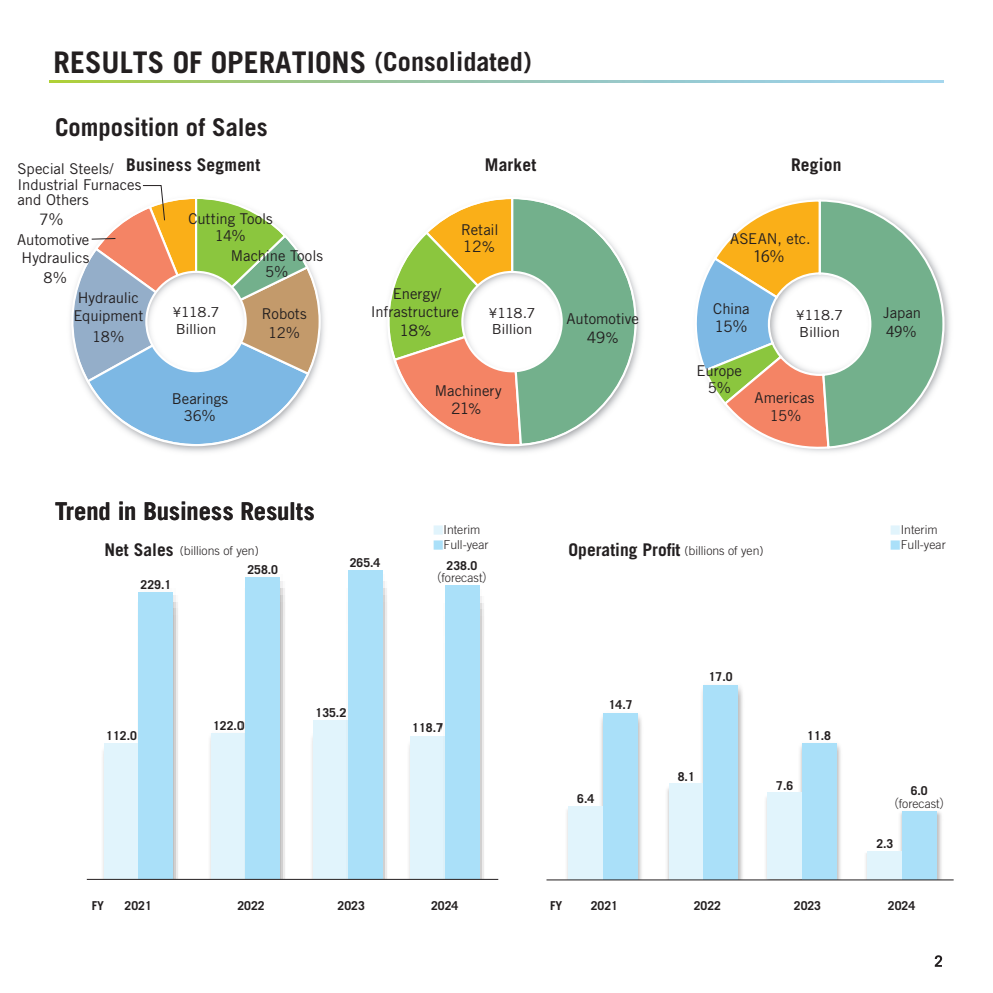
<style>
.page{position:relative;width:993px;height:993px;background:#fff}
.page>*{position:absolute;margin:0;border:0;box-sizing:border-box;transform-origin:0 0}
.t1{font:700 29.75px "Trade Gothic LT Std";color:#231f20}
.t2{font:700 24.5px "Trade Gothic LT Std";color:#231f20}
.t3{font:700 17.5px "Trade Gothic LT Std";letter-spacing:.005em;color:#231f20}
.t4{font:15.75px "Trade Gothic LT Std";letter-spacing:-.045em;color:#231f20}
.t5{font:15.75px "Koz Go Pr 6 N";color:#231f20}
.t6{font:14.88px/17.8px "Trade Gothic LT Std";letter-spacing:-.005em;color:#231f20;text-align:center}
.t7{font:14.88px "Koz Go Pr 6 N";color:#231f20}
.t8{font:13.83px/16.6px "Trade Gothic LT Std";letter-spacing:-.03em;color:#231f20;scale:1.08 1}
.t9{font:700 12.25px "Trade Gothic LT Std";color:#231f20}
.t10{font:300 12.25px/12.2px "Trade Gothic LT Std";color:#231f20;text-align:center}
.s1{font-size:26.25px}
.s2{font-family:"Koz Go Pr 6 N"}
.s3{font-size:14.88px}
.s4{font-weight:700;font-size:17.5px}
.s5{font-family:"Rodin Pro M";font-weight:400;font-size:10.5px;color:#e1f4fc}
.s6{font-family:"Rodin Pro M";font-weight:400;font-size:10.5px;color:#aae0f9}
.s7{font-weight:700}
.s8{font-family:"Koz Go Pr 6 N";font-weight:400}
.s9{font-weight:300;font-size:12.25px}
</style>
<div class="page">
<img style="left:478px;top:293px;width:163px;height:159px">
<svg style="left:387px;top:199px;width:250px;height:248px"></svg>
<svg style="left:50px;top:80px;width:893px;height:3px;background:#9dcaa8"></svg>
<svg style="left:149px;top:283px;width:173px;height:164px"></svg>
<svg style="left:68px;top:185px;width:251px;height:260px"></svg>
<img style="left:800px;top:289px;width:150px;height:163px">
<svg style="left:696px;top:198px;width:249px;height:252px"></svg>
<img style="left:601px;top:713px;width:41px;height:166px">
<img style="left:567px;top:810px;width:1px;height:69px">
<div style="left:568px;top:805px;width:34px;height:75px;background:#e1f4fc"></div>
<div style="left:602px;top:713px;width:35px;height:168px;background:#aae0f9"></div>
<img style="left:702px;top:685px;width:41px;height:194px">
<img style="left:667px;top:788px;width:2px;height:91px">
<div style="left:669px;top:783px;width:34px;height:98px;background:#e1f4fc"></div>
<div style="left:703px;top:684px;width:34px;height:195px;background:#aae0f9"></div>
<img style="left:800px;top:743px;width:41px;height:136px">
<img style="left:766px;top:798px;width:35px;height:81px">
<div style="left:767px;top:792px;width:34px;height:86px;background:#e1f4fc"></div>
<div style="left:801px;top:742px;width:35px;height:142px;background:#aae0f9"></div>
<img style="left:409px;top:745px;width:1px;height:133px">
<div style="left:410px;top:736px;width:34px;height:144px;background:#e1f4fc"></div>
<img style="left:479px;top:589px;width:5px;height:289px">
<div style="left:444px;top:585px;width:35px;height:295px;background:#aae0f9"></div>
<img style="left:312px;top:738px;width:1px;height:140px">
<div style="left:313px;top:720px;width:35px;height:158px;background:#e1f4fc"></div>
<img style="left:382px;top:574px;width:5px;height:304px">
<div style="left:348px;top:570px;width:34px;height:309px;background:#aae0f9"></div>
<img style="left:138px;top:592px;width:40px;height:286px">
<img style="left:103px;top:742px;width:36px;height:136px">
<div style="left:104px;top:743px;width:35px;height:137px;background:#e1f4fc"></div>
<div style="left:139px;top:592px;width:34px;height:288px;background:#aae0f9"></div>
<img style="left:210px;top:738px;width:1px;height:140px">
<div style="left:211px;top:733px;width:34px;height:145px;background:#e1f4fc"></div>
<img style="left:280px;top:581px;width:5px;height:297px">
<div style="left:245px;top:577px;width:35px;height:302px;background:#aae0f9"></div>
<div style="left:83px;top:879px;width:415px;height:42px;background:#fff"></div>
<hr style="left:87px;top:878px;width:411px;height:1px;background:#231f20">
<img style="left:900px;top:811px;width:42px;height:68px">
<img style="left:866px;top:853px;width:1px;height:26px">
<div style="left:867px;top:851px;width:34px;height:31px;background:#e1f4fc"></div>
<div style="left:901px;top:811px;width:35px;height:79px;background:#aae0f9"></div>
<div style="left:560px;top:879px;width:387px;height:35px;background:#fff"></div>
<hr style="left:546px;top:879px;width:407px;height:1px;background:#231f20">
<svg style="left:934px;top:955px;width:7px;height:11px"></svg>
<p class="t1" style="left:54px;top:44px;width:479px">RESULTS OF OPERATIONS <span class="s1">(Consolidated)</span></p>
<p class="t2" style="left:55px;top:113px;width:214px">Composition of Sales</p>
<p class="t3" style="left:126px;top:154px;width:136px">Business Segment</p>
<p class="t3" style="left:484px;top:154px;width:53px">Market</p>
<p class="t6" style="left:18px;top:160px;width:125px;line-height:15.8px;text-align:left">Special Steels/<br>Industrial Furnaces and Others</p>
<p class="t4" style="left:39px;top:210px;width:26px">7<span class="s2">％</span></p>
<p class="t6" style="left:188px;top:210px;width:86px;line-height:16.8px">Cutting Tools<br>14<span class="s2">％</span></p>
<p class="t6" style="left:461px;top:221px;width:39px">Retail</p>
<p class="t4" style="left:463px;top:237px;width:33px">12<span class="s3">%</span></p>
<p class="t6" style="left:17px;top:230px;width:74px;text-align:left">Automotive<br>Hydraulics</p>
<p class="t6" style="left:44px;top:268px;width:25px">8<span class="s2">％</span></p>
<p class="t6" style="left:231px;top:247px;width:94px;line-height:16.8px">Machine Tools<br>5<span class="s2">％</span></p>
<p class="t6" style="left:73px;top:288px;width:72px">Hydraulic<br>Equipment</p>
<p class="t6" style="left:92px;top:328px;width:34px">18<span class="s2">％</span></p>
<p class="t6" style="left:371px;top:284px;width:90px">Energy/<br>Infrastructure</p>
<p class="t4" style="left:399px;top:320px;width:33px">18<span class="s3">%</span></p>
<p class="t8" style="left:172px;top:304px;width:45px">¥118.7<br>Billion</p>
<p class="t8" style="left:488px;top:304px;width:45px">¥118.7<br>Billion</p>
<p class="t6" style="left:566px;top:309px;width:74px">Automotive</p>
<p class="t4" style="left:586px;top:327px;width:33px">49<span class="s3">%</span></p>
<p class="t6" style="left:262px;top:303px;width:46px;line-height:19.4px">Robots<br>12<span class="s2">％</span></p>
<p class="t6" style="left:172px;top:390px;width:58px;line-height:16.6px">Bearings<br>36<span class="s2">％</span></p>
<p class="t6" style="left:435px;top:381px;width:68px">Machinery</p>
<p class="t4" style="left:451px;top:399px;width:32px">21<span class="s3">%</span></p>
<p class="t2" style="left:55px;top:496px;width:261px">Trend in Business Results</p>
<p class="t3" style="left:791px;top:154px;width:52px">Region</p>
<p class="t3" style="left:753px;top:222px;width:52px">Region</p>
<p class="t6" style="left:730px;top:229px;width:82px">ASEAN, etc.</p>
<p class="t5" style="left:753px;top:247px;width:33px">16％</p>
<p class="t6" style="left:713px;top:299px;width:38px">China</p>
<p class="t4" style="left:714px;top:317px;width:35px">15<span class="s2">％</span></p>
<p class="t4" style="left:728px;top:314px;width:33px">15<span class="s3">%</span></p>
<p class="t8" style="left:795px;top:306px;width:45px">¥118.7</p>
<p class="t6" style="left:882px;top:304px;width:39px">Japan</p>
<p class="t8" style="left:799px;top:323px;width:39px">Billion</p>
<p class="t7" style="left:885px;top:323px;width:32px">49％</p>
<p class="t6" style="left:711px;top:359px;width:47px">Europe</p>
<p class="t4" style="left:722px;top:376px;width:24px">6<span class="s3">%</span></p>
<p class="t6" style="left:696px;top:362px;width:47px;line-height:16.8px">Europe<br>5<span class="s2">％</span></p>
<p class="t6" style="left:686px;top:365px;width:38px">China</p>
<p class="t8" style="left:763px;top:388px;width:39px">Billion</p>
<p class="t6" style="left:754px;top:388px;width:61px">Americas<br>15<span class="s2">％</span></p>
<p class="t6" style="left:758px;top:392px;width:61px">Americas</p>
<p class="t4" style="left:785px;top:411px;width:33px">15<span class="s3">%</span></p>
<p class="t10" style="left:104px;top:544px;width:156px"><span class="s4">Net Sales</span> (billions of yen)</p>
<p class="t9" style="left:140px;top:576px;width:32px">229.1</p>
<p class="t9" style="left:247px;top:562px;width:32px">258.0</p>
<p class="t9" style="left:349px;top:555px;width:32px">265.4</p>
<p class="t10" style="left:433px;top:523px;width:49px"><span class="s5">■</span>Interim</p>
<p class="t10" style="left:433px;top:538px;width:57px"><span class="s6">■</span>Full-year</p>
<p class="t10" style="left:429px;top:559px;width:66px"><span class="s7">238.0</span><span class="s8">（</span>forecast<span class="s8">）</span></p>
<p class="t3" style="left:568px;top:538px;width:196px">Operating Profit <span class="s9">(billions of yen)</span></p>
<p class="t10" style="left:890px;top:523px;width:49px"><span class="s5">■</span>Interim</p>
<p class="t10" style="left:890px;top:538px;width:57px"><span class="s6">■</span>Full-year</p>
<p class="t9" style="left:708px;top:668px;width:25px">17.0</p>
<p class="t9" style="left:315px;top:705px;width:32px">135.2</p>
<p class="t9" style="left:608px;top:697px;width:25px">14.7</p>
<p class="t9" style="left:106px;top:727px;width:32px">112.0</p>
<p class="t9" style="left:213px;top:717px;width:32px">122.0</p>
<p class="t9" style="left:412px;top:719px;width:32px">118.7</p>
<p class="t9" style="left:806px;top:727px;width:25px">11.8</p>
<p class="t9" style="left:577px;top:791px;width:19px">6.4</p>
<p class="t9" style="left:677px;top:769px;width:19px">8.1</p>
<p class="t9" style="left:776px;top:778px;width:19px">7.6</p>
<p class="t10" style="left:886px;top:784px;width:66px"><span class="s7">6.0</span><span class="s8">（</span>forecast<span class="s8">）</span></p>
<p class="t9" style="left:876px;top:835px;width:19px">2.3</p>
<p class="t9" style="left:124px;top:897px;width:29px">2021</p>
<p class="t9" style="left:237px;top:897px;width:29px">2022</p>
<p class="t9" style="left:337px;top:897px;width:29px">2023</p>
<p class="t9" style="left:431px;top:897px;width:29px">2024</p>
<p class="t9" style="left:92px;top:897px;width:14px">FY</p>
<p class="t9" style="left:550px;top:897px;width:14px">FY</p>
<p class="t9" style="left:590px;top:897px;width:29px">2021</p>
<p class="t9" style="left:693px;top:897px;width:29px">2022</p>
<p class="t9" style="left:793px;top:897px;width:29px">2023</p>
<p class="t9" style="left:887px;top:897px;width:29px">2024</p>
</div>
